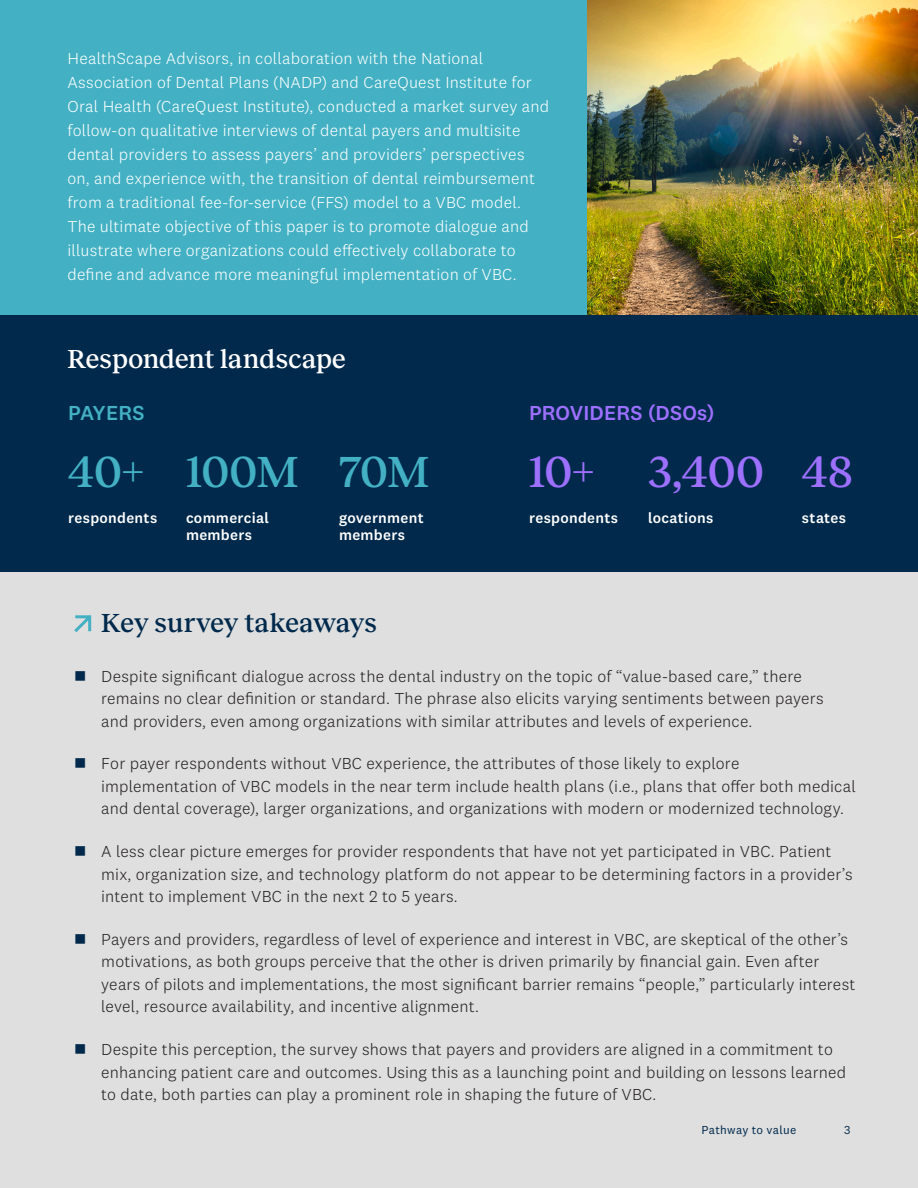
<style>
.page{position:relative;width:918px;height:1188px;background:#dfdfdf}
.page>*{position:absolute;margin:0;border:0;box-sizing:border-box;transform-origin:0 0}
.Chartis_-_Heading_2{font:500 45px "Reckless";letter-spacing:-.005em;color:#43b1c3}
.Chartis_-_Heading_2-2{font:500 45px "Reckless";letter-spacing:.015em;color:#9d70ff}
.Chartis_-_Heading_1{font:500 27px "Reckless";letter-spacing:.005em;color:#fff}
.Chartis_-_Heading_1-2{font:500 27px "Reckless";color:#00294c}
.Chartis_-_Heading_2-3{font:500 21px "National 2";letter-spacing:.005em;color:#9d70ff}
.Chartis_-_Heading_2-4{font:500 21px "National 2";letter-spacing:.005em;color:#43b1c3}
.t1{font:300 16.5px/22.5px "National 2";letter-spacing:.015em;color:#231f20}
.Chartis_-_Body{font:300 16.5px/24px "National 2";letter-spacing:.015em;color:#fff}
.Chartis_-_Heading_2-5{font:500 15px/16.5px "National 2";letter-spacing:.02em;color:#fff}
.t2{font:12px "National 2";letter-spacing:.02em;color:#00294c}
</style>
<div class="page">
<div style="left:0;top:0;width:587px;height:315px;background:#43b1c3"></div>
<img style="left:587px;top:0;width:331px;height:315px">
<div style="left:0;top:315px;width:918px;height:257px;background:#00294c"></div>
<svg style="left:74px;top:615px;width:18px;height:18px"></svg>
<p class="Chartis_-_Body" style="left:68px;top:46px;width:483px">HealthScape Advisors, in collaboration with the National Association of Dental Plans (NADP) and CareQuest Institute for Oral Health (CareQuest Institute), conducted a market survey and follow-on qualitative interviews of dental payers and multisite dental providers to assess payers’ and providers’ perspectives on, and experience with, the transition of dental reimbursement from a traditional fee-for-service (FFS) model to a VBC model.<br>The ultimate objective of this paper is to promote dialogue and illustrate where organizations could effectively collaborate to define and advance more meaningful implementation of VBC.</p>
<p class="Chartis_-_Heading_1" style="left:68px;top:339px;width:280px">Respondent landscape</p>
<p class="Chartis_-_Heading_2-4" style="left:68px;top:400px;width:78px">PAYERS</p>
<p class="Chartis_-_Heading_2-3" style="left:529px;top:400px;width:187px">PROVIDERS (DSOs)</p>
<p class="Chartis_-_Heading_2" style="left:68px;top:439px;width:77px">40+</p>
<p class="Chartis_-_Heading_2" style="left:186px;top:439px;width:114px">100M</p>
<p class="Chartis_-_Heading_2" style="left:339px;top:439px;width:92px">70M</p>
<p class="Chartis_-_Heading_2-2" style="left:529px;top:439px;width:67px">10+</p>
<p class="Chartis_-_Heading_2-2" style="left:648px;top:439px;width:117px">3,400</p>
<p class="Chartis_-_Heading_2-2" style="left:802px;top:439px;width:52px">48</p>
<p class="Chartis_-_Heading_2-5" style="left:68px;top:510px;width:91px">respondents</p>
<p class="Chartis_-_Heading_2-5" style="left:186px;top:510px;width:85px">commercial members</p>
<p class="Chartis_-_Heading_2-5" style="left:339px;top:510px;width:86px">government members</p>
<p class="Chartis_-_Heading_2-5" style="left:529px;top:510px;width:91px">respondents</p>
<p class="Chartis_-_Heading_2-5" style="left:648px;top:510px;width:67px">locations</p>
<p class="Chartis_-_Heading_2-5" style="left:802px;top:510px;width:46px">states</p>
<p class="Chartis_-_Heading_1-2" style="left:101px;top:603px;width:277px">Key survey takeaways</p>
<p class="t1" style="left:101px;top:665px;width:724px">Despite significant dialogue across the dental industry on the topic of “value-based care,” there remains no clear definition or standard. The phrase also elicits varying sentiments between payers and providers, even among organizations with similar attributes and levels of experience.</p>
<p class="t1" style="left:101px;top:752px;width:756px">For payer respondents without VBC experience, the attributes of those likely to explore implementation of VBC models in the near term include health plans (i.e., plans that offer both medical and dental coverage), larger organizations, and organizations with modern or modernized technology.</p>
<p class="t1" style="left:101px;top:840px;width:753px">A less clear picture emerges for provider respondents that have not yet participated in VBC. Patient mix, organization size, and technology platform do not appear to be determining factors in a provider’s intent to implement VBC in the next 2 to 5 years.</p>
<p class="t1" style="left:101px;top:928px;width:756px">Payers and providers, regardless of level of experience and interest in VBC, are skeptical of the other’s motivations, as both groups perceive that the other is driven primarily by financial gain. Even after years of pilots and implementations, the most significant barrier remains “people,” particularly interest level, resource availability, and incentive alignment.</p>
<p class="t1" style="left:101px;top:1038px;width:747px">Despite this perception, the survey shows that payers and providers are aligned in a commitment to enhancing patient care and outcomes. Using this as a launching point and building on lessons learned to date, both parties can play a prominent role in shaping the future of VBC.</p>
<p class="t2" style="left:702px;top:1123px;width:96px">Pathway to value</p>
<p class="t2" style="left:844px;top:1123px;width:8px">3</p>
</div>
